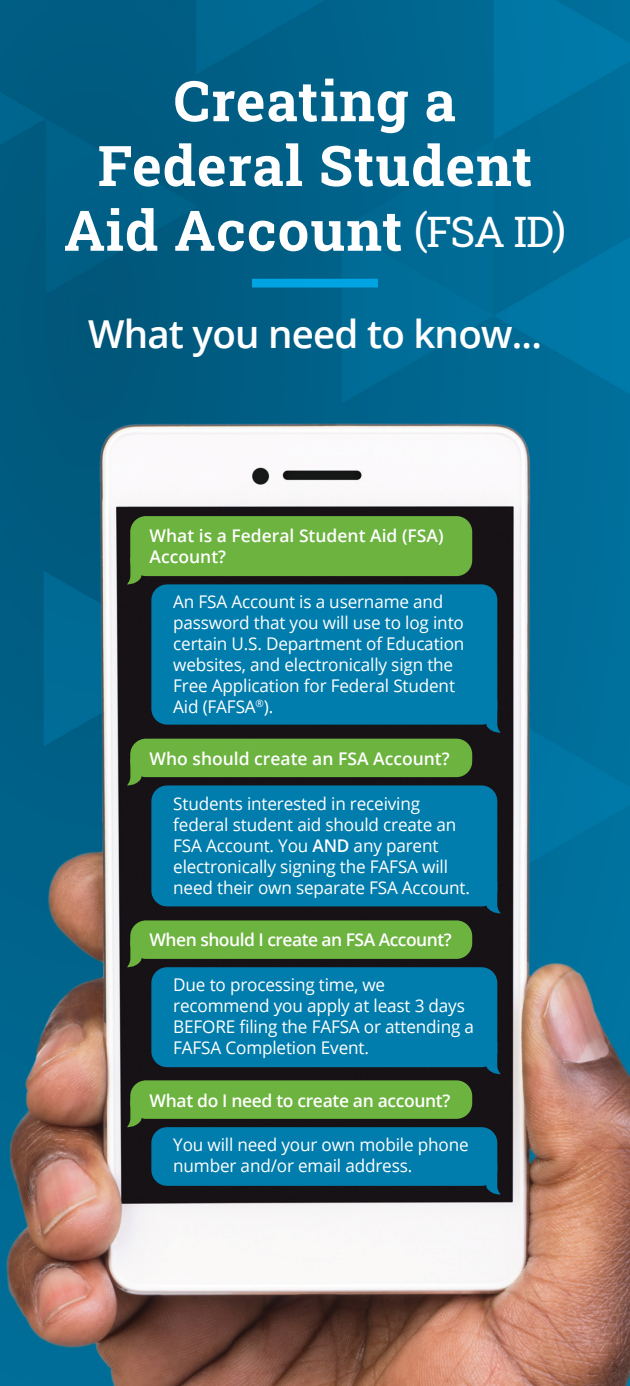
<style>
.page{position:relative;width:630px;height:1386px;background:#fff}
.page>*{position:absolute;margin:0;border:0;box-sizing:border-box;transform-origin:0 0}
.t1{font:700 56px/64.8px "Roboto Slab";letter-spacing:.02em;color:#fff;text-align:center}
.t2{font:600 38.5px "Open Sans";letter-spacing:-.02em;color:#fff}
.Answer{font:17.5px/21px "Open Sans";letter-spacing:-.01em;color:#fff}
.Questions{font:600 17.5px/21px "Open Sans";color:#fff}
.Questions-2{font:600 17.5px "Open Sans";letter-spacing:-.03em;color:#fff}
.Questions-3{font:600 17.5px "Open Sans";letter-spacing:-.02em;color:#fff}
.s1{font-weight:400;font-size:42px}
.s2{font-weight:600}
</style>
<div class="page">
<img style="left:0;top:0;width:630px;height:1386px">
<div style="left:151px;top:584px;width:346px;height:141px;background:#007dad;border-radius:16px"></div>
<svg style="left:482px;top:701px;width:19px;height:32px"></svg>
<div style="left:151px;top:785px;width:346px;height:121px;background:#007dad;border-radius:16px"></div>
<svg style="left:482px;top:881px;width:19px;height:33px"></svg>
<div style="left:151px;top:967px;width:346px;height:100px;background:#007dad;border-radius:16px"></div>
<svg style="left:482px;top:1042px;width:19px;height:33px"></svg>
<div style="left:151px;top:1127px;width:346px;height:59px;background:#007dad;border-radius:16px"></div>
<svg style="left:482px;top:1163px;width:19px;height:32px"></svg>
<svg style="left:127px;top:557px;width:19px;height:28px"></svg>
<div style="left:130px;top:516px;width:342px;height:60px;background:#6cb33f;border-radius:16px"></div>
<svg style="left:127px;top:758px;width:19px;height:28px"></svg>
<div style="left:130px;top:739px;width:342px;height:38px;background:#6cb33f;border-radius:16px"></div>
<svg style="left:127px;top:940px;width:19px;height:28px"></svg>
<div style="left:130px;top:920px;width:342px;height:39px;background:#6cb33f;border-radius:16px"></div>
<svg style="left:127px;top:1100px;width:19px;height:28px"></svg>
<div style="left:130px;top:1080px;width:342px;height:39px;background:#6cb33f;border-radius:16px"></div>
<div style="left:252px;top:279px;width:126px;height:9px;background:#00a4e3"></div>
<h1 class="t1" style="left:64px;top:67px;width:504px">Creating a<br>Federal Student<br>Aid Account <span class="s1">(FSA ID)</span></h1>
<h2 class="t2" style="left:88px;top:307px;width:455px">What you need to know...</h2>
<p class="Questions" style="left:150px;top:525px;width:296px">What is a Federal Student Aid (FSA)<br>Account?</p>
<p class="Answer" style="left:173px;top:590px;width:293px">An FSA Account is a username and password that you will use to log into certain U.S. Department of Education websites, and electronically sign the<br>Free Application for Federal Student<br>Aid (FAFSA<sup>®</sup>).</p>
<p class="Questions" style="left:150px;top:748px;width:302px">Who should create an FSA Account?</p>
<p class="Answer" style="left:173px;top:793px;width:298px">Students interested in receiving federal student aid should create an FSA Account. You <span class="s2">AND</span> any parent electronically signing the FAFSA will need their own separate FSA Account.</p>
<p class="Questions-2" style="left:150px;top:928px;width:304px">When should I create an FSA Account?</p>
<p class="Answer" style="left:173px;top:974px;width:302px">Due to processing time, we recommend you apply at least 3 days<br>BEFORE filing the FAFSA or attending a<br>FAFSA Completion Event.</p>
<p class="Questions-3" style="left:150px;top:1088px;width:302px">What do I need to create an account?</p>
<p class="Answer" style="left:173px;top:1134px;width:297px">You will need your own mobile phone number and/or email address.</p>
</div>
